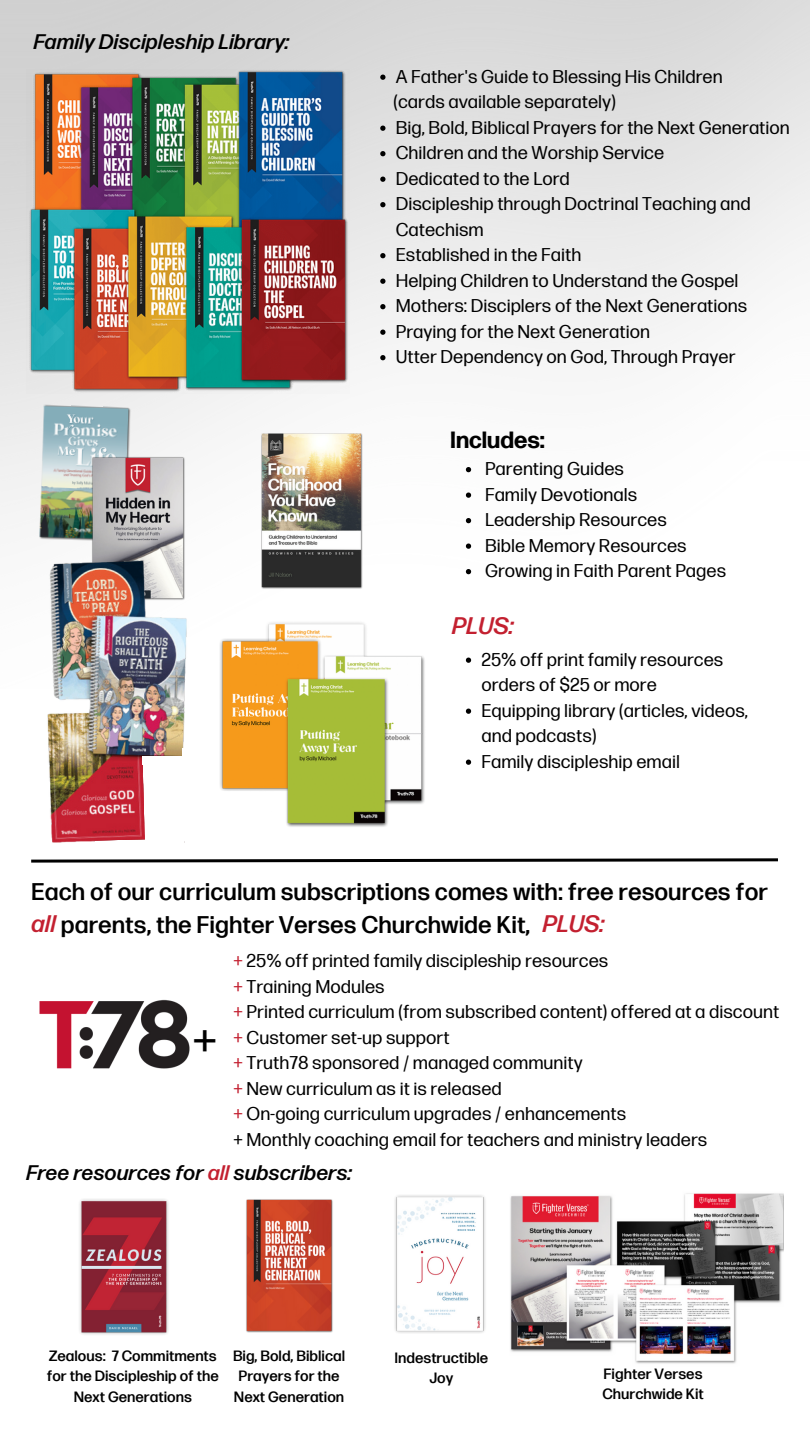
<style>
.page{position:relative;width:810px;height:1440px;background:#fff}
.page>*{position:absolute;margin:0;border:0;box-sizing:border-box;transform-origin:0 0}
.t1{font:41.6px "Poppins";color:#000}
.t2{font:500 24px/33px "Forma DJR Micro";color:#000}
.t3{font:italic 500 23.9px "Forma DJR Micro";color:#c32030}
.t4{font:700 23.4px "Forma DJR Text";color:#000}
.t5{font:italic 500 21px "Forma DJR Micro";color:#000}
.t6{font:18.4px/25.5px "Forma DJR Micro";color:#000}
.t7{font:500 14.9px/20.2px "Forma DJR Micro";color:#000;text-align:center}
.s1{font-style:italic;font-size:23.9px;color:#c32030}
.s2{color:#c32030}
</style>
<div class="page">
<img style="left:15px;top:404px;width:140px;height:140px">
<img style="left:66px;top:456px;width:145px;height:101px">
<img style="left:26px;top:70px;width:323px;height:323px">
<svg style="left:31px;top:858px;width:747px;height:5px"></svg>
<img style="left:79px;top:1199px;width:90px;height:136px">
<img style="left:246px;top:1199px;width:87px;height:134px">
<img style="left:395px;top:1195px;width:90px;height:138px">
<img style="left:510px;top:1193px;width:273px;height:171px">
<img style="left:39px;top:999px;width:151px;height:70px">
<img style="left:41px;top:557px;width:146px;height:285px">
<svg style="left:94px;top:757px;width:93px;height:86px"></svg>
<div style="left:182px;top:748px;width:9px;height:17px;background:#fff"></div>
<div style="left:143px;top:756px;width:42px;height:9px;background:#fff"></div>
<img style="left:219px;top:621px;width:206px;height:206px">
<img style="left:233px;top:433px;width:157px;height:156px">
<svg style="left:380px;top:75px;width:6px;height:5px"></svg>
<svg style="left:380px;top:126px;width:6px;height:5px"></svg>
<svg style="left:380px;top:151px;width:6px;height:5px"></svg>
<svg style="left:380px;top:177px;width:6px;height:5px"></svg>
<svg style="left:380px;top:202px;width:6px;height:5px"></svg>
<svg style="left:380px;top:253px;width:6px;height:5px"></svg>
<svg style="left:380px;top:279px;width:6px;height:5px"></svg>
<svg style="left:380px;top:304px;width:6px;height:5px"></svg>
<svg style="left:380px;top:330px;width:6px;height:5px"></svg>
<svg style="left:380px;top:355px;width:6px;height:5px"></svg>
<svg style="left:466px;top:658px;width:5px;height:5px"></svg>
<svg style="left:466px;top:709px;width:5px;height:5px"></svg>
<svg style="left:466px;top:760px;width:5px;height:5px"></svg>
<svg style="left:466px;top:467px;width:5px;height:5px"></svg>
<svg style="left:466px;top:493px;width:5px;height:5px"></svg>
<svg style="left:466px;top:518px;width:5px;height:5px"></svg>
<svg style="left:466px;top:544px;width:5px;height:5px"></svg>
<svg style="left:466px;top:569px;width:5px;height:5px"></svg>
<p class="t5" style="left:33px;top:30px;width:258px">Family Discipleship Library:</p>
<p class="t6" style="left:396px;top:65px;width:328px">A Father's Guide to Blessing His Children</p>
<p class="t6" style="left:393px;top:90px;width:224px">(cards available separately)</p>
<p class="t6" style="left:396px;top:116px;width:396px">Big, Bold, Biblical Prayers for the Next Generation</p>
<p class="t6" style="left:396px;top:141px;width:270px">Children and the Worship Service</p>
<h2 class="t6" style="left:396px;top:167px;width:176px">Dedicated to the Lord</h2>
<h2 class="t6" style="left:396px;top:192px;width:357px">Discipleship through Doctrinal Teaching and<br>Catechism</h2>
<h1 class="t6" style="left:396px;top:243px;width:187px">Established in the Faith</h1>
<h4 class="t6" style="left:396px;top:269px;width:344px">Helping Children to Understand the Gospel</h4>
<p class="t6" style="left:396px;top:294px;width:353px">Mothers: Disciplers of the Next Generations</p>
<p class="t6" style="left:396px;top:320px;width:256px">Praying for the Next Generation</p>
<p class="t6" style="left:396px;top:345px;width:341px">Utter Dependency on God, Through Prayer</p>
<p class="t4" style="left:450px;top:427px;width:96px">Includes:</p>
<p class="t6" style="left:485px;top:457px;width:140px">Parenting Guides</p>
<p class="t6" style="left:485px;top:482px;width:154px">Family Devotionals</p>
<p class="t6" style="left:485px;top:508px;width:183px">Leadership Resources</p>
<p class="t6" style="left:485px;top:533px;width:203px">Bible Memory Resources</p>
<p class="t6" style="left:485px;top:559px;width:243px">Growing in Faith Parent Pages</p>
<p class="t3" style="left:452px;top:612px;width:64px">PLUS:</p>
<h3 class="t6" style="left:481px;top:648px;width:243px">25% off print family resources orders of $25 or more</h3>
<p class="t6" style="left:481px;top:699px;width:268px">Equipping library (articles, videos, and podcasts)</p>
<p class="t6" style="left:481px;top:750px;width:200px">Family discipleship email</p>
<p class="t2" style="left:31px;top:876px;width:738px">Each of our curriculum subscriptions comes with: free resources for <span class="s1">all</span> parents, the Fighter Verses Churchwide Kit,</p>
<p class="t6" style="left:234px;top:949px;width:547px"><span class="s2">+</span> 25% off printed family discipleship resources<br><span class="s2">+</span> Training Modules<br><span class="s2">+</span> Printed curriculum (from subscribed content) offered at a discount <span class="s2">+</span> Customer set-up support<br><span class="s2">+</span> Truth78 sponsored / managed community<br><span class="s2">+</span> New curriculum as it is released<br><span class="s2">+</span> On-going curriculum upgrades / enhancements<br>+ Monthly coaching email for teachers and ministry leaders</p>
<h1 class="t3" style="left:543px;top:910px;width:64px">PLUS:</h1>
<p class="t1" style="left:190px;top:1018px;width:32px">+</p>
<p class="t5" style="left:26px;top:1161px;width:327px">Free resources for <span class="s2">all</span> subscribers:</p>
<p class="t7" style="left:47px;top:1347px;width:174px">Zealous: 7 Commitments for the Discipleship of the<br>Next Generations</p>
<p class="t7" style="left:233px;top:1347px;width:114px">Big, Bold, Biblical</p>
<p class="t7" style="left:234px;top:1367px;width:112px">Prayers for the<br>Next Generation</p>
<p class="t7" style="left:394px;top:1348px;width:95px">Indestructible</p>
<h2 class="t7" style="left:429px;top:1368px;width:25px">Joy</h2>
<p class="t7" style="left:604px;top:1364px;width:100px">Fighter Verses</p>
<p class="t7" style="left:602px;top:1384px;width:103px">Churchwide Kit</p>
</div>
